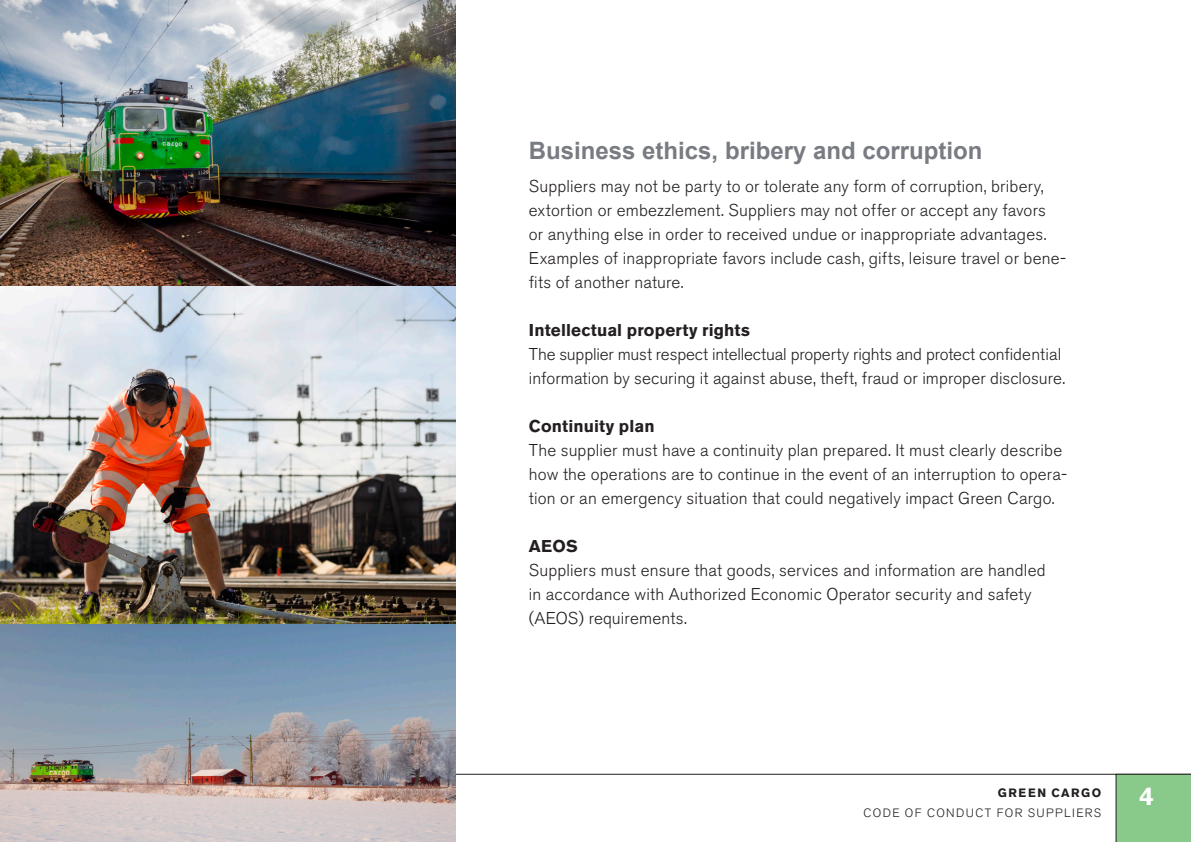
<style>
.page{position:relative;width:1191px;height:842px;background:#fff}
.page>*{position:absolute;margin:0;border:0;box-sizing:border-box;transform-origin:0 0}
.t1{font:700 25.6px "Akzidenz Grotesk BE";color:#fff}
.Bröd{font:700 24px "Arial";color:#787c82}
.Bröd-2{font:300 17px/24px "Akzidenz Grotesk BE";letter-spacing:.01em;color:#231f20}
.mell{font:700 17px "Akzidenz Grotesk BE";letter-spacing:.01em;color:#231f20}
.t2{font:300 12px "Akzidenz Grotesk BE";letter-spacing:.115em;color:#231f20}
.t3{font:700 12px "Akzidenz Grotesk BE";letter-spacing:.13em;color:#231f20}
</style>
<div class="page">
<svg style="left:456px;top:774px;width:659px;height:1px"></svg>
<div style="left:1115px;top:774px;width:76px;height:68px;background:#89ca8b"></div>
<img style="left:0;top:0;width:456px;height:286px">
<img style="left:0;top:286px;width:456px;height:556px">
<p class="Bröd" style="left:529px;top:135px;width:455px">Business ethics, bribery and corruption</p>
<p class="Bröd-2" style="left:529px;top:174px;width:539px">Suppliers may not be party to or tolerate any form of corruption, bribery, extortion or embezzlement. Suppliers may not offer or accept any favors<br>or anything else in order to received undue or inappropriate advantages.<br>Examples of inappropriate favors include cash, gifts, leisure travel or bene&shy;fits of another nature.</p>
<p class="mell" style="left:529px;top:320px;width:223px">Intellectual property rights</p>
<p class="Bröd-2" style="left:529px;top:342px;width:538px">The supplier must respect intellectual property rights and protect confidential information by securing it against abuse, theft, fraud or improper disclosure.</p>
<p class="mell" style="left:529px;top:416px;width:127px">Continuity plan</p>
<p class="Bröd-2" style="left:529px;top:438px;width:539px">The supplier must have a continuity plan prepared. It must clearly describe how the operations are to continue in the event of an interruption to opera&shy;tion or an emergency situation that could negatively impact Green Cargo.</p>
<p class="mell" style="left:529px;top:536px;width:51px">AEOS</p>
<p class="Bröd-2" style="left:529px;top:558px;width:518px">Suppliers must ensure that goods, services and information are handled in accordance with Authorized Economic Operator security and safety (AEOS) requirements.</p>
<p class="t3" style="left:998px;top:786px;width:105px">GREEN CARGO</p>
<p class="t2" style="left:863px;top:806px;width:239px">CODE OF CONDUCT FOR SUPPLIERS</p>
<p class="t1" style="left:1139px;top:781px;width:16px">4</p>
</div>
